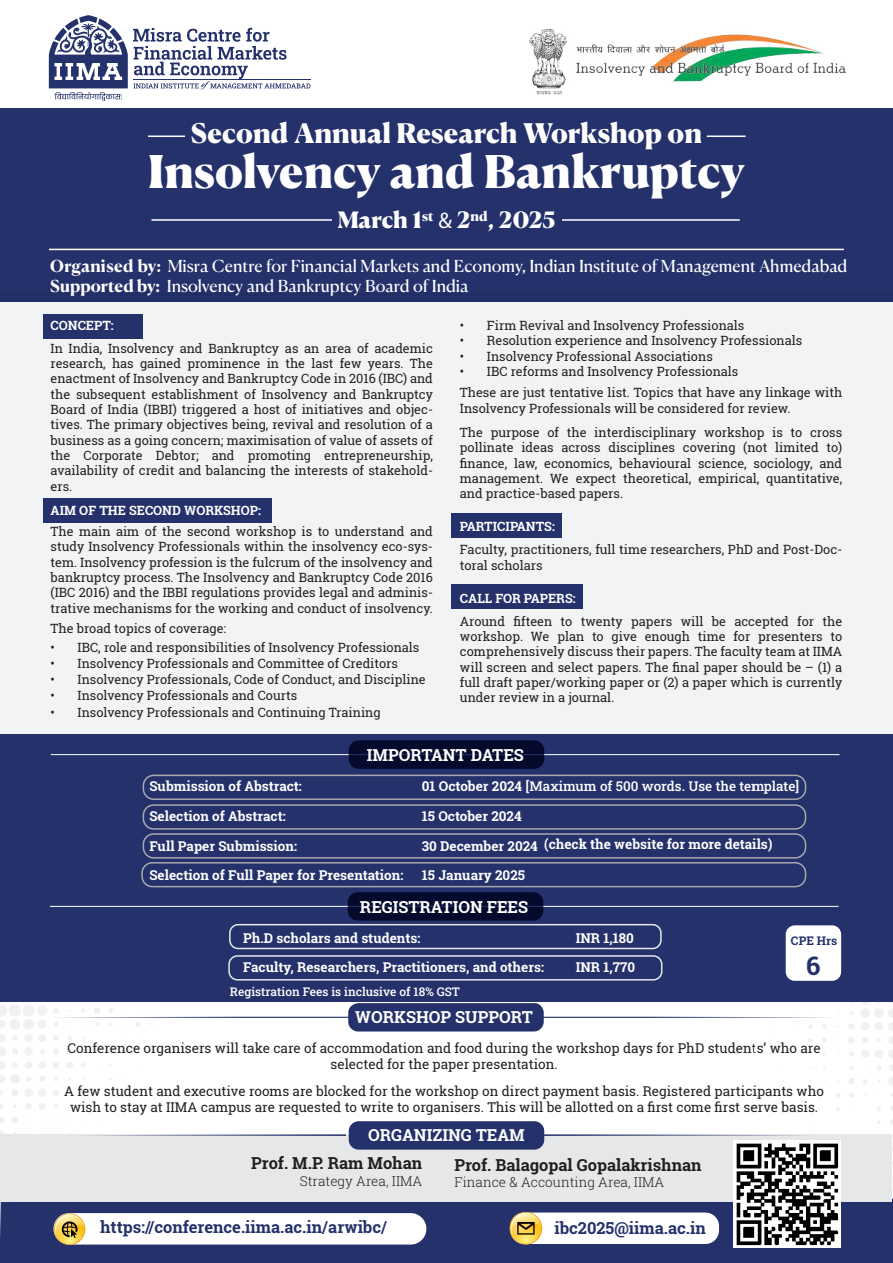
<style>
.page{position:relative;width:893px;height:1263px;background:#fff}
.page>*{position:absolute;margin:0;border:0;box-sizing:border-box;transform-origin:0 0}
.t1{font:900 45px "Canela Deck Trial";color:#fff}
.t2{font:900 27px "Canela Deck Trial";color:#fff}
.t3{font:700 25.5px "Roboto Slab";color:#24316b}
.t4{font:900 22.5px "Canela Deck Trial";letter-spacing:-.015em;color:#fff}
.t5{font:16.5px/19.8px "Canela Deck Trial";letter-spacing:-.005em;color:#fff}
.t6{font:700 16.5px "Roboto Slab";color:#fff}
.t7{font:700 16.5px "Roboto Slab";color:#24316b}
.t8{font:700 16.5px "Roboto Slab";color:#231f20}
.t9{font:13.5px/16.2px "Roboto Slab";color:#231f20;text-align:center}
.t10{font:700 13.5px "Roboto Slab";color:#fff}
.t11{font:500 13.5px "Roboto Slab";color:#fff}
.t12{font:300 13.5px "Roboto Slab";color:#231f20}
.t13{font:12.75px/15.3px "Roboto Slab";color:#231f20;text-align:justify}
.t14{font:700 12.75px "Roboto Slab";color:#fff}
.t15{font:500 12px "Roboto Slab";color:#fff}
.t16{font:700 11.85px "Roboto Slab";color:#24316b}
.s1{font-family:"Myriad Pro";font-weight:400}
.s2{font-weight:700}
.s3{font-family:"Candara";font-weight:700}
.s4{font-family:"Myriad Pro";font-weight:700}
</style>
<div class="page">
<div style="left:0;top:1199px;width:893px;height:64px;background:#24316b"></div>
<div style="left:0;top:293px;width:893px;height:441px;background:#f2f3f4"></div>
<div style="left:0;top:734px;width:893px;height:267px;background:#24316b"></div>
<hr style="left:51px;top:754px;width:788px;height:1px;background:#fff">
<div style="left:0;top:1134px;width:891px;height:67px;background:#e6e7e9"></div>
<div style="left:349px;top:1121px;width:195px;height:28px;background:#24316b;border-radius:10px"></div>
<div style="left:349px;top:740px;width:195px;height:29px;background:#05092c;border-radius:10px"></div>
<div style="left:0;top:109px;width:893px;height:193px;background:#24316b"></div>
<hr style="left:133px;top:80px;width:178px;height:1px;background:#24316b">
<svg style="left:133px;top:28px;width:177px;height:61px"></svg>
<svg style="left:49px;top:15px;width:79px;height:86px"></svg>
<hr style="left:707px;top:135px;width:38px;height:2px;background:#fff">
<hr style="left:562px;top:219px;width:178px;height:2px;background:#fff">
<hr style="left:151px;top:219px;width:181px;height:2px;background:#fff">
<hr style="left:49px;top:249px;width:795px;height:1px;background:#fff">
<hr style="left:148px;top:135px;width:37px;height:2px;background:#fff">
<div style="left:143px;top:775px;width:663px;height:25px;border:2px solid #a8a9ad;border-radius:10px"></div>
<svg style="left:544px;top:1134px;width:257px;height:2px"></svg>
<svg style="left:839px;top:933px;width:54px;height:153px"></svg>
<svg style="left:849px;top:1093px;width:5px;height:4px"></svg>
<svg style="left:890px;top:1106px;width:3px;height:5px"></svg>
<svg style="left:889px;top:1119px;width:4px;height:6px"></svg>
<svg style="left:0;top:787px;width:839px;height:310px"></svg>
<svg style="left:39px;top:1103px;width:7px;height:7px"></svg>
<svg style="left:26px;top:1104px;width:5px;height:5px"></svg>
<svg style="left:0;top:1104px;width:4px;height:5px"></svg>
<svg style="left:54px;top:1104px;width:4px;height:4px"></svg>
<svg style="left:12px;top:1117px;width:6px;height:6px"></svg>
<svg style="left:0;top:1117px;width:4px;height:6px"></svg>
<svg style="left:89px;top:1133px;width:257px;height:3px"></svg>
<div style="left:53px;top:1213px;width:373px;height:31px;background:#fff;border-radius:16px"></div>
<svg style="left:54px;top:1213px;width:31px;height:32px"></svg>
<img style="left:530px;top:29px;width:315px;height:65px">
<div style="left:43px;top:315px;width:99px;height:24px;background:#24316b"></div>
<div style="left:43px;top:498px;width:228px;height:24px;background:#24316b"></div>
<div style="left:452px;top:513px;width:110px;height:25px;background:#24316b"></div>
<div style="left:452px;top:584px;width:131px;height:25px;background:#24316b"></div>
<div style="left:229px;top:924px;width:433px;height:25px;border:2px solid #e6e7e9;border-radius:8px"></div>
<div style="left:786px;top:926px;width:54px;height:54px;background:#fff;border-radius:8px"></div>
<div style="left:786px;top:925px;width:55px;height:56px;border:2px solid #fff;border-radius:8px"></div>
<div style="left:510px;top:1212px;width:209px;height:32px;background:#fff;border-radius:14px"></div>
<svg style="left:510px;top:1212px;width:32px;height:32px"></svg>
<img style="left:734px;top:1141px;width:106px;height:106px">
<h2 class="t2" style="left:191px;top:121px;width:513px">Second Annual Research Workshop on</h2>
<h1 class="t1" style="left:148px;top:152px;width:598px">Insolvency and Bankruptcy</h1>
<h3 class="t4" style="left:338px;top:211px;width:219px">March 1<sup>st</sup> <span class="s1">&amp;</span> 2<sup>nd</sup>, 2025</h3>
<p class="t5" style="left:50px;top:257px;width:799px"><span class="s2">Organised by</span><span class="s3">:</span> Misra Centre for Financial Markets and Economy, Indian Institute of Management Ahmedabad<br><span class="s2">Supported by</span><span class="s4">:</span> Insolvency and Bankruptcy Board of India</p>
<p class="t14" style="left:51px;top:317px;width:65px">CONCEPT:</p>
<p class="t13" style="left:51px;top:340px;width:384px">In India, Insolvency and Bankruptcy as an area of academic research, has gained prominence in the last few years. The enactment of Insolvency and Bankruptcy Code in 2016 (IBC) and the subsequent establishment of Insolvency and Bankruptcy Board of India (IBBI) triggered a host of initiatives and objec&shy;tives. The primary objectives being, revival and resolution of a business as a going concern; maximisation of value of assets of the Corporate Debtor; and promoting entrepreneurship, availability of credit and balancing the interests of stakehold&shy;ers.</p>
<p class="t14" style="left:51px;top:501px;width:212px">AIM OF THE SECOND WORKSHOP:</p>
<p class="t13" style="left:51px;top:524px;width:384px">The main aim of the second workshop is to understand and study Insolvency Professionals within the insolvency eco-sys&shy;tem. Insolvency profession is the fulcrum of the insolvency and bankruptcy process. The Insolvency and Bankruptcy Code 2016 (IBC 2016) and the IBBI regulations provides legal and adminis&shy;trative mechanisms for the working and conduct of insolvency.</p>
<p class="t13" style="left:51px;top:620px;width:177px">The broad topics of coverage:</p>
<p class="t13" style="left:51px;top:640px;width:370px">• IBC, role and responsibilities of Insolvency Professionals</p>
<p class="t13" style="left:51px;top:656px;width:349px">• Insolvency Professionals and Committee of Creditors</p>
<p class="t13" style="left:51px;top:672px;width:377px">• Insolvency Professionals, Code of Conduct, and Discipline</p>
<p class="t13" style="left:51px;top:688px;width:248px">• Insolvency Professionals and Courts</p>
<p class="t13" style="left:51px;top:704px;width:331px">• Insolvency Professionals and Continuing Training</p>
<p class="t13" style="left:460px;top:318px;width:286px">• Firm Revival and Insolvency Professionals</p>
<p class="t13" style="left:460px;top:333px;width:344px">• Resolution experience and Insolvency Professionals</p>
<p class="t13" style="left:460px;top:348px;width:254px">• Insolvency Professional Associations</p>
<p class="t13" style="left:460px;top:361px;width:384px;line-height:21.3px">• IBC reforms and Insolvency Professionals<br>These are just tentative list. Topics that have any linkage with</p>
<p class="t13" style="left:460px;top:396px;width:384px;line-height:24.3px">Insolvency Professionals will be considered for review.<br>The purpose of the interdisciplinary workshop is to cross</p>
<p class="t13" style="left:460px;top:440px;width:384px">pollinate ideas across disciplines covering (not limited to) finance, law, economics, behavioural science, sociology, and management. We expect theoretical, empirical, quantitative, and practice-based papers.</p>
<p class="t14" style="left:460px;top:518px;width:96px">PARTICIPANTS:</p>
<p class="t13" style="left:460px;top:542px;width:384px">Faculty, practitioners, full time researchers, PhD and Post-Doc&shy;toral scholars</p>
<p class="t14" style="left:460px;top:589px;width:117px">CALL FOR PAPERS:</p>
<p class="t13" style="left:460px;top:613px;width:384px">Around fifteen to twenty papers will be accepted for the workshop. We plan to give enough time for presenters to comprehensively discuss their papers. The faculty team at IIMA will screen and select papers. The final paper should be – (1) a full draft paper/working paper or (2) a paper which is currently under review in a journal.</p>
<p class="t6" style="left:367px;top:744px;width:159px">IMPORTANT DATES</p>
<p class="t10" style="left:149px;top:777px;width:154px">Submission of Abstract:</p>
<p class="t11" style="left:422px;top:777px;width:379px"><span class="s2">01 October 2024</span> [Maximum of 500 words. Use the template]</p>
<p class="t10" style="left:149px;top:807px;width:138px">Selection of Abstract:</p>
<p class="t10" style="left:422px;top:807px;width:101px">15 October 2024</p>
<p class="t10" style="left:149px;top:836px;width:149px">Full Paper Submission:</p>
<p class="t10" style="left:422px;top:836px;width:117px">30 December 2024</p>
<p class="t10" style="left:149px;top:866px;width:255px">Selection of Full Paper for Presentation:</p>
<p class="t10" style="left:422px;top:866px;width:105px">15 January 2025</p>
<p class="t10" style="left:544px;top:835px;width:230px">(check the website for more details)</p>
<p class="t6" style="left:360px;top:895px;width:170px">REGISTRATION FEES</p>
<p class="t10" style="left:243px;top:928px;width:179px">Ph.D scholars and students:</p>
<p class="t10" style="left:576px;top:928px;width:60px">INR 1,180</p>
<p class="t10" style="left:243px;top:958px;width:302px">Faculty, Researchers, Practitioners, and others:</p>
<p class="t10" style="left:576px;top:958px;width:61px">INR 1,770</p>
<h3 class="t3" style="left:806px;top:949px;width:16px">6</h3>
<p class="t16" style="left:791px;top:932px;width:48px">CPE Hrs</p>
<p class="t15" style="left:230px;top:983px;width:232px">Registration Fees is inclusive of 18% GST</p>
<p class="t6" style="left:355px;top:1006px;width:179px">WORKSHOP SUPPORT</p>
<p class="t9" style="left:68px;top:1040px;width:755px">Conference organisers will take care of accommodation and food during the workshop days for PhD students’ who are selected for the paper presentation.</p>
<p class="t9" style="left:64px;top:1083px;width:761px">A few student and executive rooms are blocked for the workshop on direct payment basis. Registered participants who wish to stay at IIMA campus are requested to write to organisers. This will be allotted on a first come first serve basis.</p>
<p class="t6" style="left:368px;top:1123px;width:158px">ORGANIZING TEAM</p>
<p class="t8" style="left:251px;top:1152px;width:172px">Prof. M.P. Ram Mohan</p>
<p class="t12" style="left:300px;top:1171px;width:124px">Strategy Area, IIMA</p>
<p class="t8" style="left:454px;top:1154px;width:249px">Prof. Balagopal Gopalakrishnan</p>
<p class="t12" style="left:454px;top:1173px;width:211px">Finance &amp; Accounting Area, IIMA</p>
<p class="t7" style="left:100px;top:1216px;width:289px">https://conference.iima.ac.in/arwibc/</p>
<p class="t7" style="left:554px;top:1217px;width:153px">ibc2025@iima.ac.in</p>
</div>
